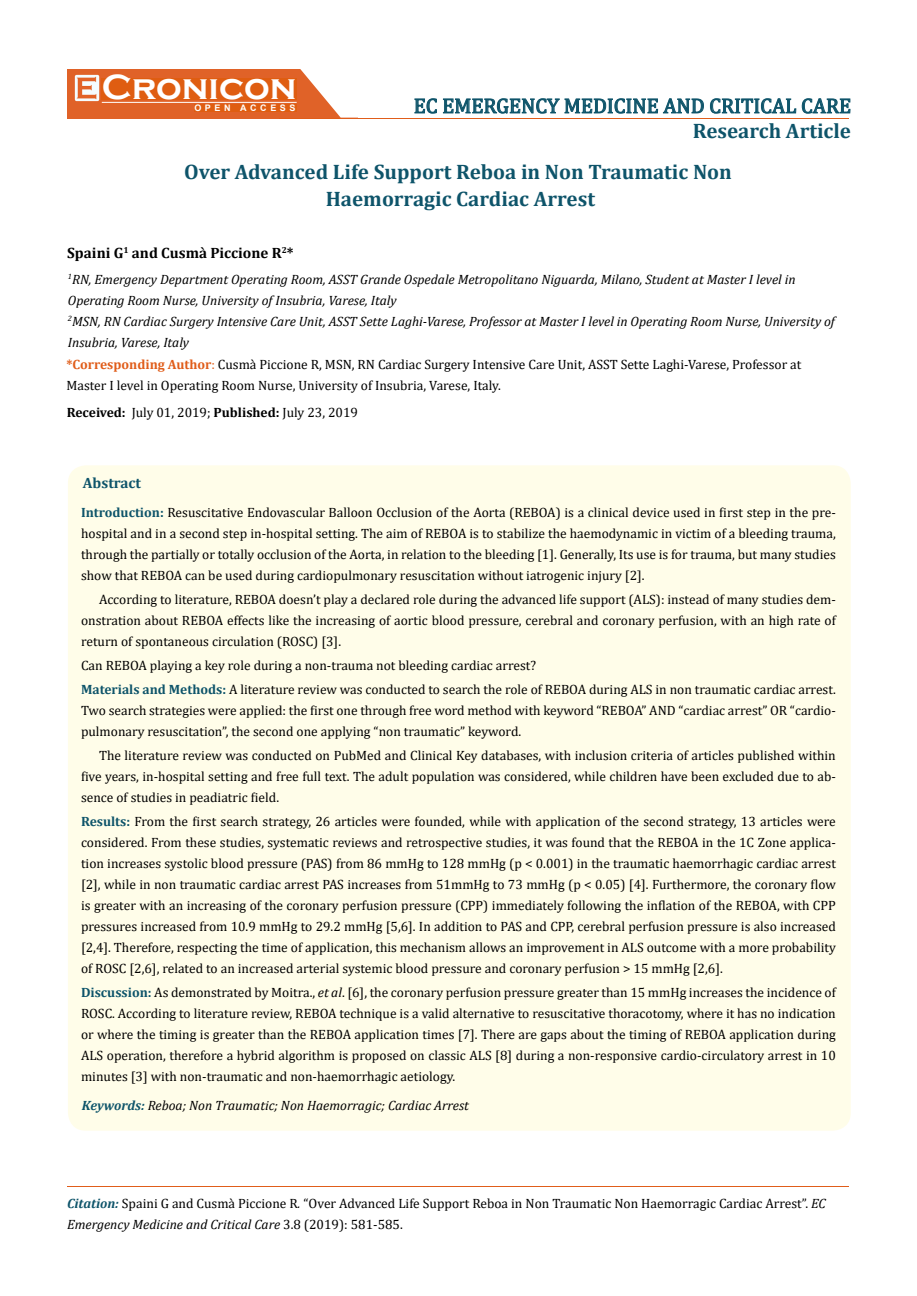
<style>
.page{position:relative;width:917px;height:1296px;background:#fff}
.page>*{position:absolute;margin:0;border:0;box-sizing:border-box;transform-origin:0 0}
.t1{font:700 36px "Copperplate Gothic";color:#fff}
.t2{font:700 21px/41.7px "Cambria";color:#0e546a}
.t3{font:21px "Cambria";color:#0e546a}
.t4{font:700 15px "Cambria";color:#000}
.t5{font:700 15px "Cambria";color:#0e546a}
.t6{font:13.5px/21px "Cambria";color:#000;text-align:justify}
.t7{font:italic 13.5px/21px "Cambria";color:#000}
.t8{font:700 9px "Arial";letter-spacing:.4em;color:#fff}
.s1{font-weight:700;color:#e05d1a}
.s2{color:#e05d1a}
.s3{font-weight:700}
.s4{font-weight:700;color:#0e546a}
.s5{font-style:italic}
.s6{font-weight:700;font-style:italic;color:#0e546a}
</style>
<div class="page">
<div style="left:67px;top:70px;width:290px;height:49px;background:#e06228"></div>
<svg style="left:300px;top:69px;width:58px;height:49px"></svg>
<img style="left:75px;top:75px;width:24px;height:26px">
<div style="left:102px;top:79px;width:195px;height:21px;background:#df5d11"></div>
<div style="left:194px;top:105px;width:103px;height:7px;background:#df5d11"></div>
<svg style="left:414px;top:98px;width:436px;height:16px"></svg>
<hr style="left:102px;top:102px;width:194px;height:1px;background:#fff">
<hr style="left:279px;top:118px;width:569px;height:1px;background:#e05d1a">
<hr style="left:67px;top:1187px;width:782px;height:1px;background:#e05d1a">
<div style="left:68px;top:465px;width:782px;height:666px;background:#fffde9;border-radius:18px"></div>
<h1 class="t1" style="left:102px;top:68px;width:196px">Cronicon</h1>
<p class="t8" style="left:194px;top:102px;width:103px">OPEN ACCESS</p>
<h2 class="t3" style="left:413px;top:93px;width:439px">EC EMERGENCY MEDICINE AND CRITICAL CARE</h2>
<h2 class="t2" style="left:184px;top:109px;width:668px;text-indent:508px">Research Article<br>Over Advanced Life Support Reboa in Non Traumatic Non</h2>
<h2 class="t2" style="left:326px;top:178px;width:271px">Haemorragic Cardiac Arrest</h2>
<p class="t4" style="left:67px;top:242px;width:228px">Spaini G<sup>1</sup> and Cusmà Piccione R<sup>2</sup>*</p>
<p class="t7" style="left:68px;top:268px;width:768px"><sup>1</sup>RN, Emergency Department Operating Room, ASST Grande Ospedale Metropolitano Niguarda, Milano, Student at Master I level in Operating Room Nurse, University of Insubria, Varese, Italy<br><sup>2</sup>MSN, RN Cardiac Surgery Intensive Care Unit, ASST Sette Laghi-Varese, Professor at Master I level in Operating Room Nurse, University of Insubria, Varese, Italy</p>
<p class="t6" style="left:66px;top:354px;width:736px"><span class="s1">*Corresponding Author</span><span class="s2">:</span> Cusmà Piccione R, MSN, RN Cardiac Surgery Intensive Care Unit, ASST Sette Laghi-Varese, Professor at<br>Master I level in Operating Room Nurse, University of Insubria, Varese, Italy.</p>
<p class="t6" style="left:67px;top:402px;width:293px"><span class="s3">Received:</span> July 01, 2019; <span class="s3">Published:</span> July 23, 2019</p>
<p class="t5" style="left:83px;top:473px;width:60px">Abstract</p>
<p class="t6" style="left:81px;top:502px;width:756px"><span class="s4">Introduction:</span> Resuscitative Endovascular Balloon Occlusion of the Aorta (REBOA) is a clinical device used in first step in the pre&shy;hospital and in a second step in-hospital setting. The aim of REBOA is to stabilize the haemodynamic in victim of a bleeding trauma, through the partially or totally occlusion of the Aorta, in relation to the bleeding [1]. Generally, Its use is for trauma, but many studies show that REBOA can be used during cardiopulmonary resuscitation without iatrogenic injury [2].</p>
<p class="t6" style="left:81px;top:589px;width:756px;text-indent:18px">According to literature, REBOA doesn’t play a declared role during the advanced life support (ALS): instead of many studies dem&shy;onstration about REBOA effects like the increasing of aortic blood pressure, cerebral and coronary perfusion, with an high rate of return of spontaneous circulation (ROSC) [3].</p>
<p class="t6" style="left:81px;top:653px;width:756px;line-height:24px">Can REBOA playing a key role during a non-trauma not bleeding cardiac arrest?<br><span class="s4">Materials and Methods:</span> A literature review was conducted to search the role of REBOA during ALS in non traumatic cardiac arrest.</p>
<p class="t6" style="left:81px;top:700px;width:756px">Two search strategies were applied: the first one through free word method with keyword “REBOA” AND “cardiac arrest” OR “cardio&shy;pulmonary resuscitation”, the second one applying “non traumatic” keyword.</p>
<p class="t6" style="left:81px;top:745px;width:756px;text-indent:18px">The literature review was conducted on PubMed and Clinical Key databases, with inclusion criteria of articles published within five years, in-hospital setting and free full text. The adult population was considered, while children have been excluded due to ab&shy;sence of studies in peadiatric field.</p>
<p class="t6" style="left:81px;top:811px;width:756px"><span class="s4">Results:</span> From the first search strategy, 26 articles were founded, while with application of the second strategy, 13 articles were considered. From these studies, systematic reviews and retrospective studies, it was found that the REBOA in the 1C Zone applica&shy;tion increases systolic blood pressure (PAS) from 86 mmHg to 128 mmHg (p &lt; 0.001) in the traumatic haemorrhagic cardiac arrest [2], while in non traumatic cardiac arrest PAS increases from 51mmHg to 73 mmHg (p &lt; 0.05) [4]. Furthermore, the coronary flow is greater with an increasing of the coronary perfusion pressure (CPP) immediately following the inflation of the REBOA, with CPP pressures increased from 10.9 mmHg to 29.2 mmHg [5,6]. In addition to PAS and CPP, cerebral perfusion pressure is also increased [2,4]. Therefore, respecting the time of application, this mechanism allows an improvement in ALS outcome with a more probability of ROSC [2,6], related to an increased arterial systemic blood pressure and coronary perfusion &gt; 15 mmHg [2,6].</p>
<p class="t6" style="left:81px;top:982px;width:756px"><span class="s4">Discussion:</span> As demonstrated by Moitra., <span class="s5">et al</span>. [6], the coronary perfusion pressure greater than 15 mmHg increases the incidence of ROSC. According to literature review, REBOA technique is a valid alternative to resuscitative thoracotomy, where it has no indication or where the timing is greater than the REBOA application times [7]. There are gaps about the timing of REBOA application during ALS operation, therefore a hybrid algorithm is proposed on classic ALS [8] during a non-responsive cardio-circulatory arrest in 10 minutes [3] with non-traumatic and non-haemorrhagic aetiology.</p>
<p class="t7" style="left:82px;top:1094px;width:388px"><span class="s4">Keywords:</span> Reboa; Non Traumatic; Non Haemorragic; Cardiac Arrest</p>
<p class="t6" style="left:67px;top:1193px;width:760px"><span class="s6">Citation:</span> Spaini G and Cusmà Piccione R<span class="s5">.</span> “Over Advanced Life Support Reboa in Non Traumatic Non Haemorragic Cardiac Arrest”. <span class="s5">EC<br>Emergency Medicine and Critical Care</span> 3.8 (2019): 581-585.</p>
</div>
